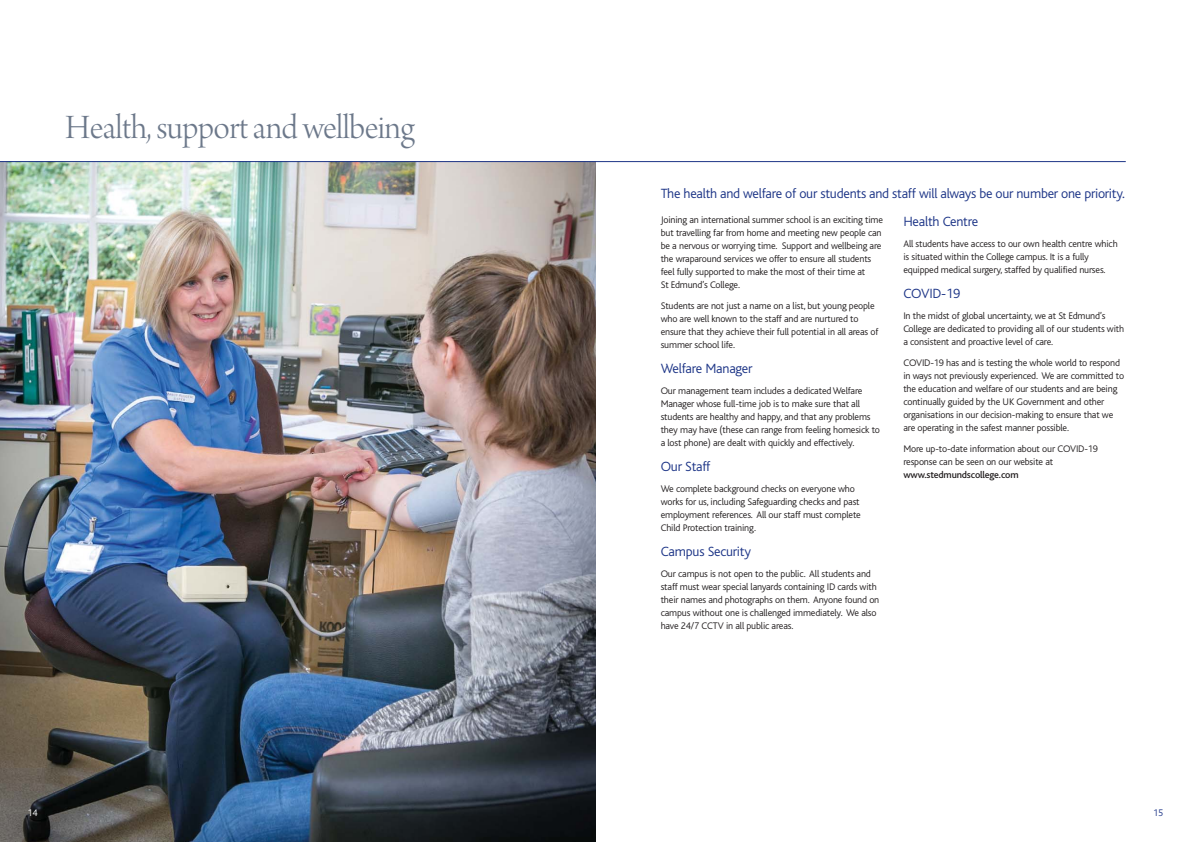
<style>
.page{position:relative;width:1191px;height:842px;background:#fff}
.page>*{position:absolute;margin:0;border:0;box-sizing:border-box;transform-origin:0 0}
.t1{font:36px "Arno Pro Light Display";letter-spacing:-.015em;color:#6c788a}
.t2{font:300 14px "Bliss";letter-spacing:-.02em;color:#1d3587}
.t3{font:300 10px/13px "Bliss";letter-spacing:-.015em;color:#231f20}
.t4{font:500 10px "Bliss";letter-spacing:-.015em;color:#231f20}
.t5{font:300 10px "Bliss";color:#fff}
.t6{font:300 10px "Bliss";color:#1d3587}
</style>
<div class="page">
<img style="left:0;top:162px;width:595px;height:680px">
<hr style="left:0;top:161px;width:1125px;height:1px;background:#1d3587">
<h1 class="t1" style="left:65px;top:113px;width:351px">Health, support and wellbeing</h1>
<h2 class="t2" style="left:660px;top:188px;width:466px">The health and welfare of our students and staff will always be our number one priority.</h2>
<p class="t3" style="left:660px;top:214px;width:224px">Joining an international summer school is an exciting time but travelling far from home and meeting new people can be a nervous or worrying time. Support and wellbeing are the wraparound services we offer to ensure all students feel fully supported to make the most of their time at<br>St Edmund’s College.</p>
<p class="t3" style="left:660px;top:300px;width:219px">Students are not just a name on a list, but young people who are well known to the staff and are nurtured to ensure that they achieve their full potential in all areas of summer school life.</p>
<h2 class="t2" style="left:660px;top:363px;width:93px">Welfare Manager</h2>
<p class="t3" style="left:660px;top:385px;width:221px">Our management team includes a dedicated Welfare Manager whose full-time job is to make sure that all students are healthy and happy, and that any problems they may have (these can range from feeling homesick to a lost phone) are dealt with quickly and effectively.</p>
<h2 class="t2" style="left:660px;top:461px;width:51px">Our Staff</h2>
<p class="t3" style="left:660px;top:483px;width:202px">We complete background checks on everyone who works for us, including Safeguarding checks and past employment references. All our staff must complete Child Protection training.</p>
<h2 class="t2" style="left:660px;top:546px;width:92px">Campus Security</h2>
<p class="t3" style="left:660px;top:568px;width:220px">Our campus is not open to the public. All students and staff must wear special lanyards containing ID cards with their names and photographs on them. Anyone found on campus without one is challenged immediately. We also have 24/7 CCTV in all public areas.</p>
<h2 class="t2" style="left:903px;top:216px;width:76px">Health Centre</h2>
<p class="t3" style="left:903px;top:238px;width:216px">All students have access to our own health centre which is situated within the College campus. It is a fully equipped medical surgery, staffed by qualified nurses.</p>
<h2 class="t2" style="left:903px;top:288px;width:58px">COVID-19</h2>
<p class="t3" style="left:903px;top:310px;width:222px">In the midst of global uncertainty, we at St Edmund’s<br>College are dedicated to providing all of our students with a consistent and proactive level of care.</p>
<p class="t3" style="left:903px;top:357px;width:222px">COVID-19 has and is testing the whole world to respond in ways not previously experienced. We are committed to the education and welfare of our students and are being continually guided by the UK Government and other organisations in our decision-making to ensure that we are operating in the safest manner possible.</p>
<p class="t3" style="left:903px;top:443px;width:196px">More up-to-date information about our COVID-19 response can be seen on our website at</p>
<p class="t4" style="left:903px;top:471px;width:117px">www.stedmundscollege.com</p>
<p class="t5" style="left:28px;top:808px;width:12px">14</p>
<p class="t6" style="left:1153px;top:808px;width:12px">15</p>
</div>
